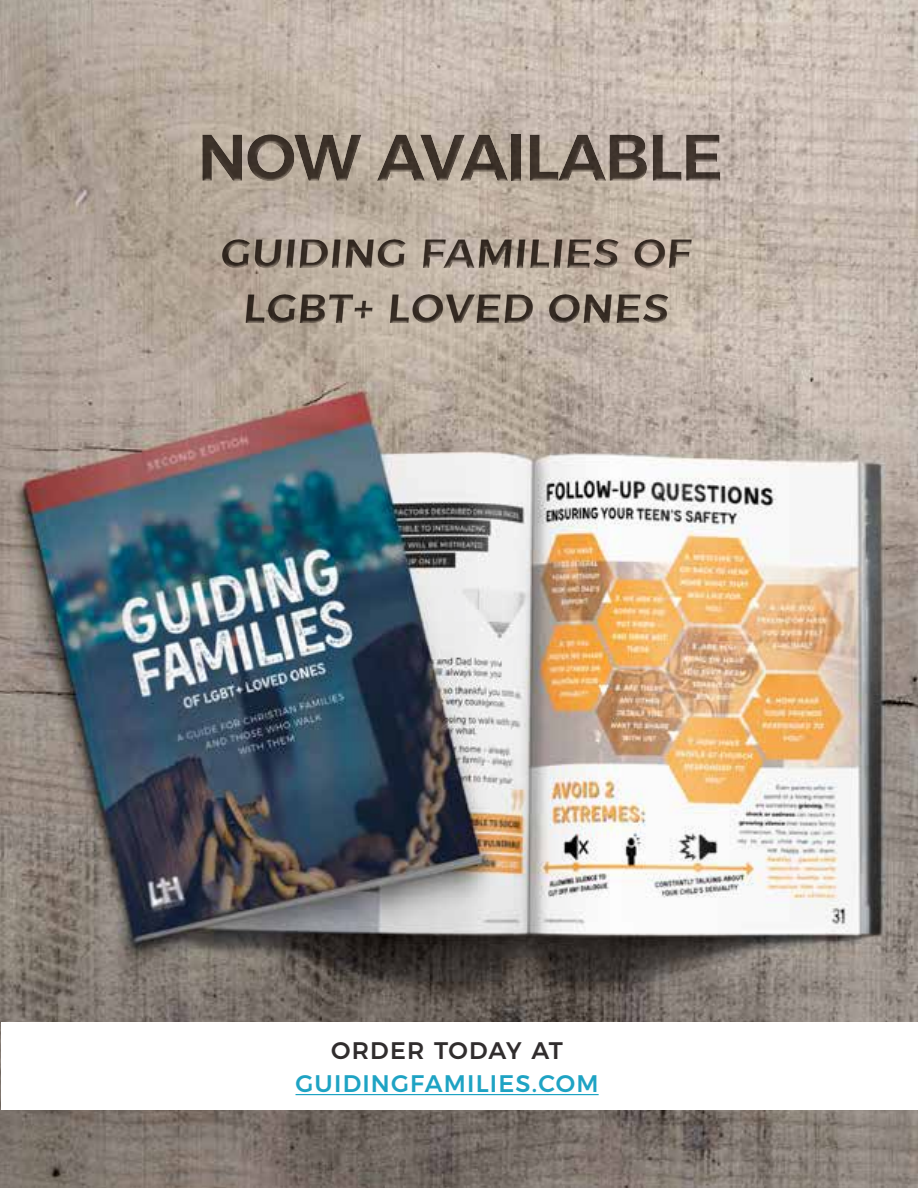
<style>
.page{position:relative;width:918px;height:1188px;background:#fff}
.page>*{position:absolute;margin:0;border:0;box-sizing:border-box;transform-origin:0 0}
.t1{font:600 65.85px "Montserrat";letter-spacing:-.02em;color:#473d36;scale:.95 1}
.t2{font:600 40.8px/54.9px "Montserrat";color:#473d36;text-align:center}
.t3{font:500 24px "Montserrat";letter-spacing:.05em;color:#109dc0}
.t4{font:500 24px "Montserrat";letter-spacing:.05em;color:#231f20}
</style>
<div class="page">
<img style="left:0;top:0;width:918px;height:1188px">
<div style="left:199px;top:135px;width:524px;height:49px;background:#fff;opacity:.75"></div>
<div style="left:199px;top:131px;width:524px;height:51px;background:#231f20;opacity:.75"></div>
<div style="left:2px;top:1022px;width:916px;height:87px;background:#fff"></div>
<hr style="left:296px;top:1094px;width:303px;height:1px;background:#109dc0">
<div style="left:219px;top:240px;width:477px;height:87px;background:#fff;opacity:.75"></div>
<div style="left:219px;top:236px;width:477px;height:88px;background:#231f20;opacity:.75"></div>
<h1 class="t1" style="left:198px;top:104px;width:555px">NOW AVAILABLE</h1>
<p class="t2" style="left:220px;top:223px;width:477px">GUIDING FAMILIES OF<br>LGBT+ LOVED ONES</p>
<p class="t4" style="left:331px;top:1031px;width:233px">ORDER TODAY AT</p>
<p class="t3" style="left:296px;top:1064px;width:305px">GUIDINGFAMILIES.COM</p>
</div>
